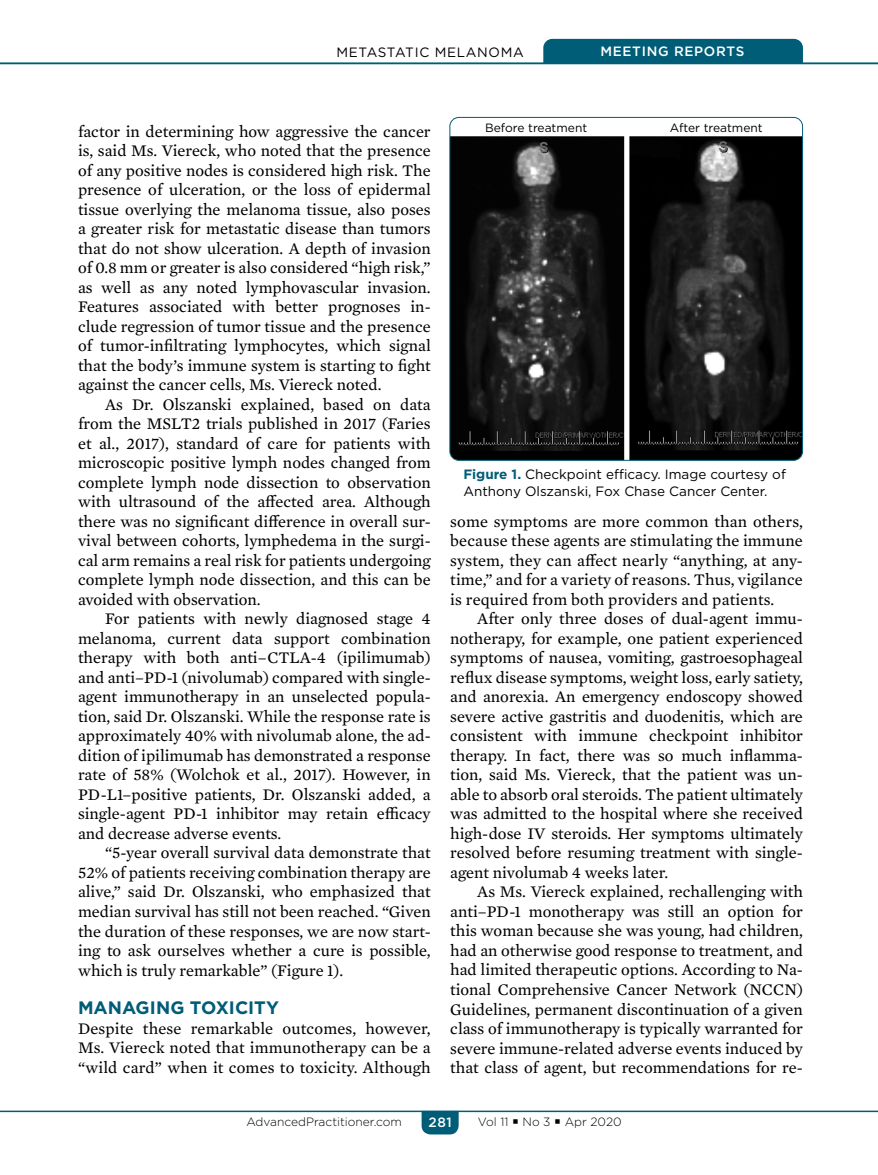
<style>
.page{position:relative;width:878px;height:1175px;background:#fff}
.page>*{position:absolute;margin:0;border:0;box-sizing:border-box;transform-origin:0 0}
.t1{font:700 18px "Gotham";color:#005d77}
.t2{font:16.5px/19.5px "Mercury Text G2";color:#000;text-align:justify}
.t3{font:13.5px/16.2px "Gotham";color:#000}
.t4{font:13.5px "Gotham";letter-spacing:.05em;color:#000}
.t5{font:500 13.5px "Gotham";letter-spacing:.05em;color:#fff}
.t6{font:300 12px "Gotham";color:#000}
.t7{font:12px "Gotham";color:#000}
.s1{font-weight:700;color:#005d77}
</style>
<div class="page">
<hr style="left:0;top:1110px;width:878px;height:2px;background:#005d77">
<svg style="left:421px;top:1110px;width:37px;height:24px"></svg>
<div style="left:543px;top:39px;width:259px;height:24px;background:#005d77"></div>
<hr style="left:0;top:63px;width:878px;height:1px;background:#005d77">
<img style="left:450px;top:136px;width:352px;height:324px">
<div style="left:449px;top:117px;width:353px;height:343px;border:1px solid #005d77;border-radius:9px"></div>
<p class="t4" style="left:336px;top:43px;width:189px">METASTATIC MELANOMA</p>
<p class="t5" style="left:600px;top:43px;width:145px">MEETING REPORTS</p>
<p class="t2" style="left:78px;top:120px;width:354px">factor in determining how aggressive the cancer is, said Ms. Viereck, who noted that the presence of any positive nodes is considered high risk. The presence of ulceration, or the loss of epidermal tissue overlying the melanoma tissue, also poses a greater risk for metastatic disease than tumors that do not show ulceration. A depth of invasion of 0.8 mm or greater is also considered “high risk,” as well as any noted lymphovascular invasion.<br>Features associated with better prognoses in&shy;clude regression of tumor tissue and the presence of tumor-infiltrating lymphocytes, which signal that the body’s immune system is starting to fight against the cancer cells, Ms. Viereck noted.</p>
<p class="t2" style="left:78px;top:393px;width:354px;text-indent:27px">As Dr. Olszanski explained, based on data from the MSLT2 trials published in 2017 (Faries et al., 2017), standard of care for patients with microscopic positive lymph nodes changed from complete lymph node dissection to observation with ultrasound of the affected area. Although there was no significant difference in overall sur&shy;vival between cohorts, lymphedema in the surgi&shy;cal arm remains a real risk for patients undergoing complete lymph node dissection, and this can be avoided with observation.</p>
<p class="t2" style="left:78px;top:608px;width:354px;text-indent:27px">For patients with newly diagnosed stage 4 melanoma, current data support combination therapy with both anti–CTLA-4 (ipilimumab) and anti–PD-1 (nivolumab) compared with single&shy;agent immunotherapy in an unselected popula&shy;tion, said Dr. Olszanski. While the response rate is approximately 40% with nivolumab alone, the ad&shy;dition of ipilimumab has demonstrated a response rate of 58% (Wolchok et al., 2017). However, in PD-L1–positive patients, Dr. Olszanski added, a single-agent PD-1 inhibitor may retain efficacy and decrease adverse events.</p>
<p class="t2" style="left:78px;top:842px;width:354px;text-indent:27px">“5-year overall survival data demonstrate that 52% of patients receiving combination therapy are alive,” said Dr. Olszanski, who emphasized that median survival has still not been reached. “Given the duration of these responses, we are now start&shy;ing to ask ourselves whether a cure is possible, which is truly remarkable” (Figure 1).</p>
<p class="t1" style="left:78px;top:996px;width:202px">MANAGING TOXICITY</p>
<p class="t2" style="left:78px;top:1017px;width:354px">Despite these remarkable outcomes, however, Ms. Viereck noted that immunotherapy can be a “wild card” when it comes to toxicity. Although</p>
<p class="t7" style="left:485px;top:120px;width:104px">Before treatment</p>
<p class="t7" style="left:669px;top:120px;width:94px">After treatment</p>
<p class="t3" style="left:463px;top:466px;width:324px"><span class="s1">Figure 1.</span> Checkpoint efficacy. Image courtesy of<br>Anthony Olszanski, Fox Chase Cancer Center.</p>
<p class="t2" style="left:450px;top:510px;width:354px">some symptoms are more common than others, because these agents are stimulating the immune system, they can affect nearly “anything, at any&shy;time,” and for a variety of reasons. Thus, vigilance is required from both providers and patients.</p>
<p class="t2" style="left:450px;top:608px;width:354px;text-indent:27px">After only three doses of dual-agent immu&shy;notherapy, for example, one patient experienced symptoms of nausea, vomiting, gastroesophageal reflux disease symptoms, weight loss, early satiety, and anorexia. An emergency endoscopy showed severe active gastritis and duodenitis, which are consistent with immune checkpoint inhibitor therapy. In fact, there was so much inflamma&shy;tion, said Ms. Viereck, that the patient was un&shy;able to absorb oral steroids. The patient ultimately was admitted to the hospital where she received high-dose IV steroids. Her symptoms ultimately resolved before resuming treatment with single&shy;agent nivolumab 4 weeks later.</p>
<p class="t2" style="left:450px;top:881px;width:354px;text-indent:27px">As Ms. Viereck explained, rechallenging with anti–PD-1 monotherapy was still an option for this woman because she was young, had children, had an otherwise good response to treatment, and had limited therapeutic options. According to Na&shy;tional Comprehensive Cancer Network (NCCN)<br>Guidelines, permanent discontinuation of a given class of immunotherapy is typically warranted for severe immune-related adverse events induced by that class of agent, but recommendations for re-</p>
<p class="t6" style="left:246px;top:1114px;width:157px">AdvancedPractitioner.com</p>
<p class="t5" style="left:428px;top:1113px;width:25px">281</p>
<p class="t6" style="left:478px;top:1113px;width:145px">Vol 11 ▪ No 3 ▪ Apr 2020</p>
</div>
